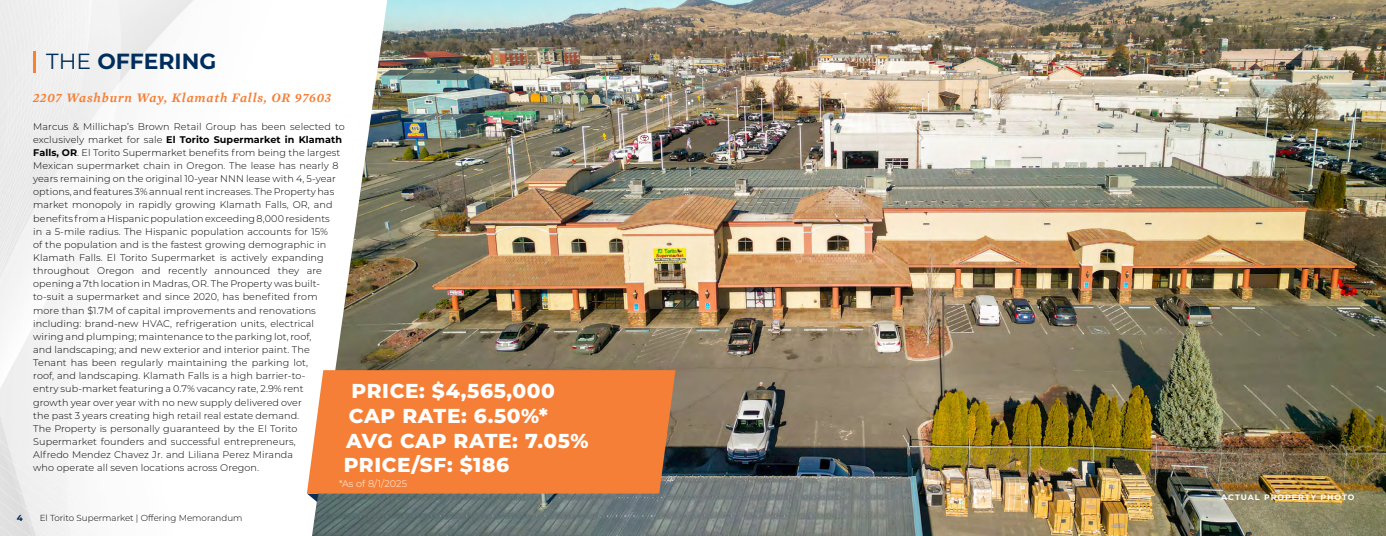
<style>
.page{position:relative;width:1386px;height:536px;background:#fff}
.page>*{position:absolute;margin:0;border:0;box-sizing:border-box;transform-origin:0 0}
.t1{font:700 21.88px "Montserrat";color:#002d5b}
.t2{font:800 20.12px/24.5px "Montserrat";letter-spacing:.03em;color:#fff}
.t3{font:italic 600 13.12px "Mercury Text G1";letter-spacing:.06em;color:#f57f36}
.t4{font:300 9.62px/13.1px "Montserrat";letter-spacing:.01em;color:#000}
.t5{font:300 9.62px "Montserrat";letter-spacing:.01em;color:#fff}
.t6{font:300 8.75px "Montserrat";color:#000}
.t7{font:700 8.75px "Montserrat";color:#002856}
.t8{font:700 7.88px "Montserrat";letter-spacing:.12em;color:#fff}
.s1{font-weight:400}
.s2{font-weight:700}
</style>
<div class="page">
<img style="left:0;top:0;width:307px;height:536px">
<hr style="left:33px;top:51px;width:3px;height:22px;background:#ff7f30">
<img style="left:312px;top:0;width:1074px;height:536px">
<svg style="left:307px;top:493px;width:11px;height:9px"></svg>
<div style="left:307px;top:370px;width:368px;height:123px;background:#f57f36"></div>
<h1 class="t1" style="left:46px;top:46px;width:172px"><span class="s1">THE</span> OFFERING</h1>
<h3 class="t3" style="left:33px;top:90px;width:300px">2207 Washburn Way, Klamath Falls, OR 97603</h3>
<p class="t4" style="left:33px;top:119px;width:313px">Marcus &amp; Millichap’s Brown Retail Group has been selected to exclusively market for sale <span class="s2">El Torito Supermarket in Klamath Falls, OR</span>. El Torito Supermarket benefits from being the largest Mexican supermarket chain in Oregon. The lease has nearly 8 years remaining on the original 10-year NNN lease with 4, 5-year options, and features 3% annual rent increases. The Property has market monopoly in rapidly growing Klamath Falls, OR, and benefits from a Hispanic population exceeding 8,000 residents<br>in a 5-mile radius. The Hispanic population accounts for 15%<br>of the population and is the fastest growing demographic in Klamath Falls. El Torito Supermarket is actively expanding throughout Oregon and recently announced they are opening a 7th location in Madras, OR. The Property was built&shy;to-suit a supermarket and since 2020, has benefited from more than $1.7M of capital improvements and renovations including: brand-new HVAC, refrigeration units, electrical wiring and plumping; maintenance to the parking lot, roof,<br>and landscaping; and new exterior and interior paint. The Tenant has been regularly maintaining the parking lot,<br>roof, and landscaping. Klamath Falls is a high barrier-to-<br>entry sub-market featuring a 0.7% vacancy rate, 2.9% rent<br>growth year over year with no new supply delivered over<br>the past 3 years creating high retail real estate demand.<br>The Property is personally guaranteed by the El Torito Supermarket founders and successful entrepreneurs,<br>Alfredo Mendez Chavez Jr. and Liliana Perez Miranda<br>who operate all seven locations across Oregon.</p>
<h2 class="t2" style="left:344px;top:378px;width:246px;text-indent:8px">PRICE: $4,565,000<br>CAP RATE: 6.50%*<br>AVG CAP RATE: 7.05%<br>PRICE/SF: $186</h2>
<p class="t5" style="left:339px;top:476px;width:69px">*As of 8/1/2025</p>
<p class="t7" style="left:17px;top:511px;width:8px">4</p>
<p class="t6" style="left:40px;top:511px;width:204px">El Torito Supermarket | Offering Memorandum</p>
<p class="t8" style="left:1221px;top:491px;width:135px">ACTUAL PROPERTY PHOTO</p>
</div>
